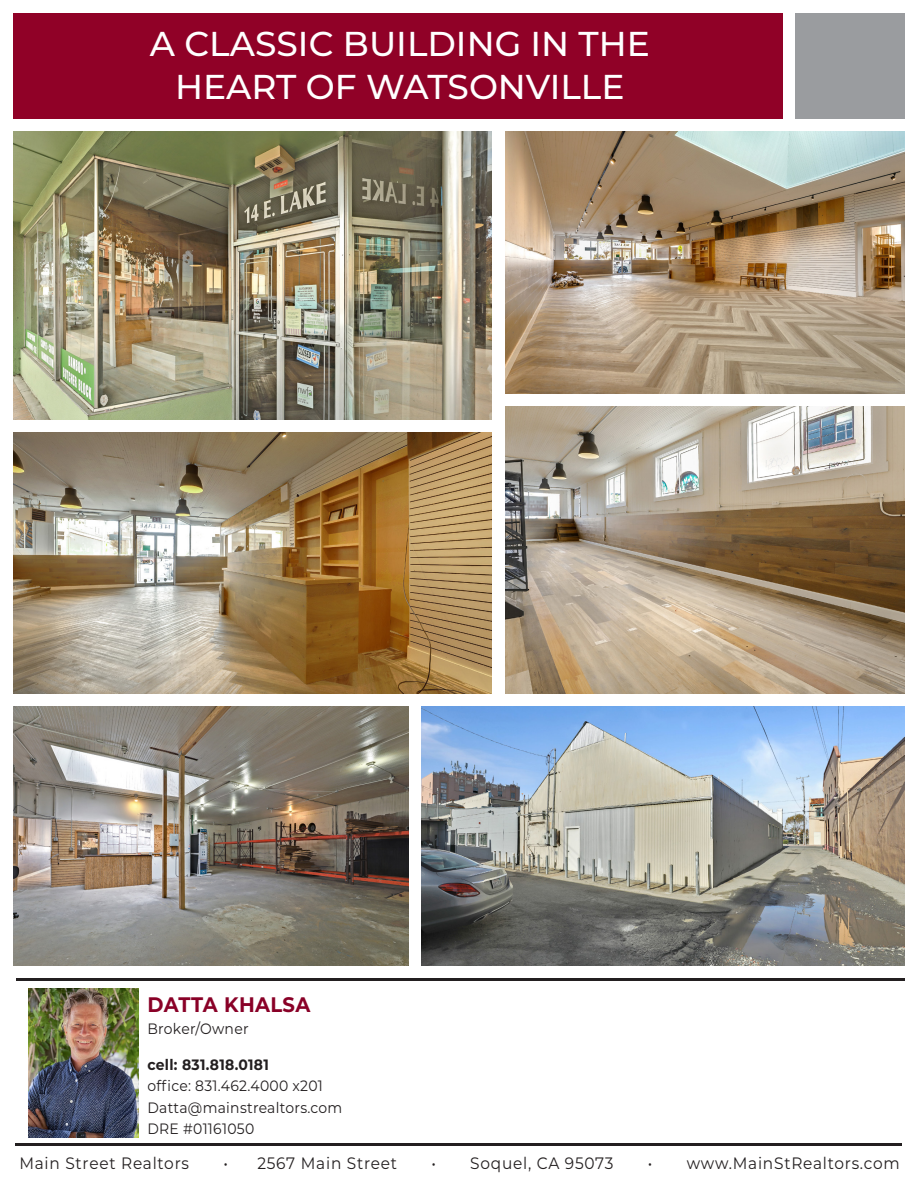
<style>
.page{position:relative;width:918px;height:1188px;background:#fff}
.page>*{position:absolute;margin:0;border:0;box-sizing:border-box;transform-origin:0 0}
.t1{font:500 34.5px "Montserrat";color:#fff}
.t2{font:700 21px "Montserrat";letter-spacing:.02em;color:#890027;scale:.93 1}
.t3{font:16.5px "Montserrat";letter-spacing:.05em;color:#231f20;scale:.93 1}
.t4{font:15px "Montserrat";letter-spacing:.02em;color:#231f20;scale:.93 1}
.t5{font:700 15px "Montserrat";letter-spacing:.02em;color:#231f20;scale:.93 1}
</style>
<div class="page">
<img style="left:14px;top:132px;width:478px;height:288px">
<div style="left:795px;top:14px;width:109px;height:105px;background:#9a9c9f"></div>
<div style="left:14px;top:14px;width:769px;height:105px;background:#900127"></div>
<img style="left:505px;top:132px;width:399px;height:261px">
<img style="left:14px;top:433px;width:478px;height:260px">
<img style="left:505px;top:406px;width:399px;height:287px">
<hr style="left:16px;top:1144px;width:886px;height:2px;background:#231f20">
<hr style="left:16px;top:978px;width:888px;height:3px;background:#231f20">
<img style="left:28px;top:988px;width:110px;height:149px">
<img style="left:421px;top:706px;width:483px;height:260px">
<img style="left:14px;top:706px;width:395px;height:260px">
<p class="t1" style="left:150px;top:20px;width:502px">A CLASSIC BUILDING IN THE</p>
<p class="t1" style="left:175px;top:63px;width:451px">HEART OF WATSONVILLE</p>
<p class="t2" style="left:147px;top:989px;width:177px">DATTA KHALSA</p>
<p class="t4" style="left:147px;top:1018px;width:110px">Broker/Owner</p>
<p class="t5" style="left:147px;top:1053px;width:132px">cell: 831.818.0181</p>
<p class="t4" style="left:147px;top:1075px;width:190px">office: 831.462.4000 x201</p>
<p class="t4" style="left:147px;top:1097px;width:211px">Datta@mainstrealtors.com</p>
<p class="t4" style="left:147px;top:1118px;width:116px">DRE #01161050</p>
<p class="t3" style="left:19px;top:1151px;width:184px">Main Street Realtors</p>
<p class="t3" style="left:223px;top:1151px;width:188px">• 2567 Main Street</p>
<p class="t3" style="left:431px;top:1151px;width:197px">• Soquel, CA 95073</p>
<p class="t3" style="left:648px;top:1151px;width:272px">• www.MainStRealtors.com</p>
</div>
